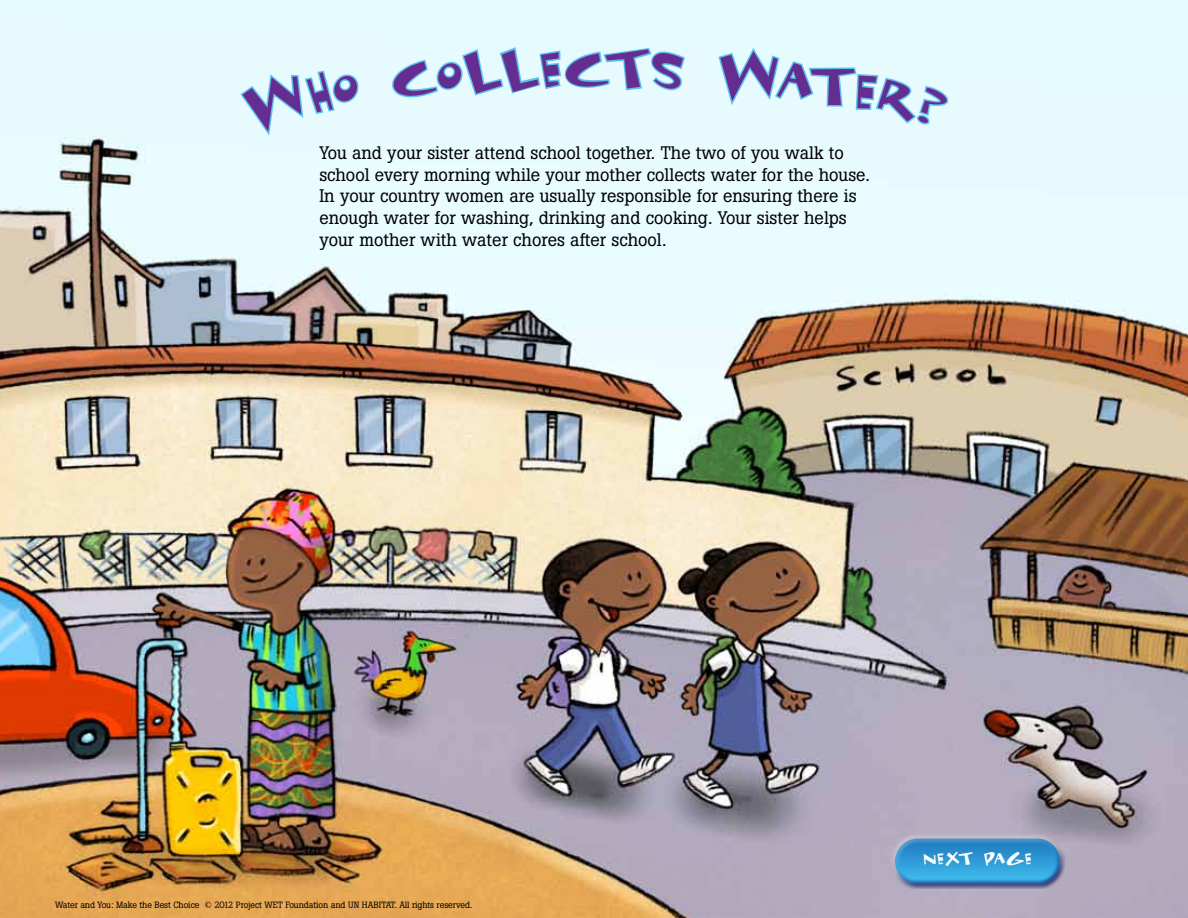
<style>
.page{position:relative;width:1188px;height:918px;background:#fff}
.page>*{position:absolute;margin:0;border:0;box-sizing:border-box;transform-origin:0 0}
.t1{font:48px "General Collection FUNHOUSE";color:#662d91}
.t2{font:18px/21.6px "Boton";color:#000}
.t3{font:15.6px "General Collection FUNHOUSE";letter-spacing:-.05em;color:#fff}
.t4{font:9px "Boton";letter-spacing:-.01em;color:#000}
</style>
<div class="page">
<img style="left:0;top:0;width:1188px;height:918px">
<div style="left:890px;top:833px;width:171px;height:42px;background:#fff;opacity:.33"></div>
<div style="left:894px;top:846px;width:171px;height:43px;background:#25408f;opacity:.75"></div>
<svg style="left:238px;top:69px;width:123px;height:70px;background:#cceffa"></svg>
<svg style="left:390px;top:45px;width:297px;height:53px;background:#c7edfa"></svg>
<svg style="left:717px;top:45px;width:234px;height:91px;background:#d1f1fb"></svg>
<h1 class="t1" style="left:563px;top:35px;width:51px">C</h1>
<p class="t2" style="left:319px;top:142px;width:552px">You and your sister attend school together. The two of you walk to school every morning while your mother collects water for the house.<br>In your country women are usually responsible for ensuring there is enough water for washing, drinking and cooking. Your sister helps your mother with water chores after school.</p>
<p class="t4" style="left:55px;top:899px;width:419px">Water and You: Make the Best Choice © 2012 Project WET Foundation and UN HABITAT. All rights reserved.</p>
<p class="t3" style="left:923px;top:848px;width:111px">NEXT PAGE</p>
</div>
